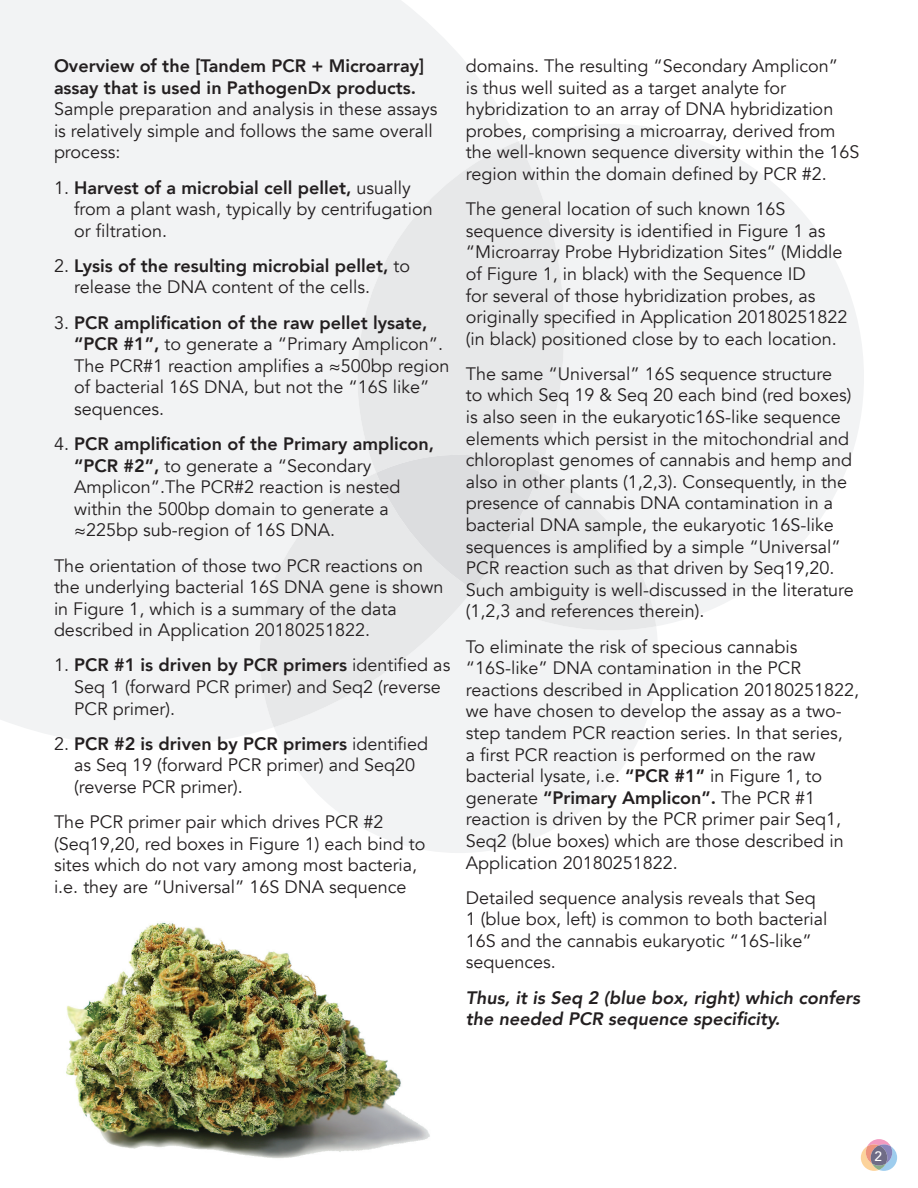
<style>
.page{position:relative;width:918px;height:1188px;background:#fff}
.page>*{position:absolute;margin:0;border:0;box-sizing:border-box;transform-origin:0 0}
.t1{font:18px/21.6px "Avenir";color:#231f20}
.t2{font:italic 800 18px/21.6px "Avenir";color:#231f20}
.t3{font:800 18px/21.6px "Avenir";color:#231f20}
.t4{font:500 13.65px "Avenir";color:#fff}
.s1{font-weight:800}
</style>
<div class="page">
<svg style="left:861px;top:1139px;width:36px;height:32px"></svg>
<div style="left:0;top:0;width:518px;height:746px;background:#f2f3f4"></div>
<svg style="left:521px;top:124px;width:343px;height:502px;fill:#f2f3f4"></svg>
<svg style="left:357px;top:141px;width:207px;height:332px;fill:#e7e8e9"></svg>
<svg style="left:274px;top:590px;width:384px;height:263px;fill:#f2f3f4"></svg>
<svg style="left:260px;top:473px;width:213px;height:254px;fill:#e7e8e9"></svg>
<svg style="left:376px;top:455px;width:280px;height:175px"></svg>
<img style="left:66px;top:922px;width:364px;height:236px">
<p class="t3" style="left:54px;top:55px;width:372px">Overview of the [Tandem PCR + Microarray] assay that is used in PathogenDx products.</p>
<p class="t1" style="left:54px;top:99px;width:385px">Sample preparation and analysis in these assays is relatively simple and follows the same overall process:</p>
<p class="t1" style="left:74px;top:177px;width:360px;text-indent:-20px">1. <span class="s1">Harvest of a microbial cell pellet,</span> usually from a plant wash, typically by centrifugation or filtration.</p>
<p class="t1" style="left:74px;top:255px;width:337px;text-indent:-20px">2. <span class="s1">Lysis of the resulting microbial pellet,</span> to release the DNA content of the cells.</p>
<p class="t1" style="left:74px;top:312px;width:377px;text-indent:-20px">3. <span class="s1">PCR amplification of the raw pellet lysate, “PCR #1”,</span> to generate a “Primary Amplicon”.<br>The PCR#1 reaction amplifies a ≈500bp region of bacterial 16S DNA, but not the “16S like” sequences.</p>
<p class="t1" style="left:74px;top:433px;width:361px;text-indent:-20px">4. <span class="s1">PCR amplification of the Primary amplicon, “PCR #2”,</span> to generate a “Secondary Amplicon”.The PCR#2 reaction is nested within the 500bp domain to generate a ≈225bp sub-region of 16S DNA.</p>
<p class="t1" style="left:54px;top:555px;width:391px">The orientation of those two PCR reactions on the underlying bacterial 16S DNA gene is shown in Figure 1, which is a summary of the data described in Application 20180251822.</p>
<p class="t1" style="left:74px;top:655px;width:378px;text-indent:-20px">1. <span class="s1">PCR #1 is driven by PCR primers</span> identified as<br>Seq 1 (forward PCR primer) and Seq2 (reverse<br>PCR primer).</p>
<p class="t1" style="left:74px;top:733px;width:356px;text-indent:-20px">2. <span class="s1">PCR #2 is driven by PCR primers</span> identified as Seq 19 (forward PCR primer) and Seq20 (reverse PCR primer).</p>
<p class="t1" style="left:54px;top:811px;width:373px">The PCR primer pair which drives PCR #2 (Seq19,20, red boxes in Figure 1) each bind to sites which do not vary among most bacteria, i.e. they are “Universal” 16S DNA sequence</p>
<p class="t1" style="left:466px;top:55px;width:395px">domains. The resulting “Secondary Amplicon”<br>is thus well suited as a target analyte for hybridization to an array of DNA hybridization probes, comprising a microarray, derived from the well-known sequence diversity within the 16S region within the domain defined by PCR #2.</p>
<p class="t1" style="left:466px;top:198px;width:383px">The general location of such known 16S sequence diversity is identified in Figure 1 as “Microarray Probe Hybridization Sites” (Middle of Figure 1, in black) with the Sequence ID<br>for several of those hybridization probes, as originally specified in Application 20180251822 (in black) positioned close by to each location.</p>
<p class="t1" style="left:466px;top:363px;width:390px">The same “Universal” 16S sequence structure<br>to which Seq 19 &amp; Seq 20 each bind (red boxes) is also seen in the eukaryotic16S-like sequence elements which persist in the mitochondrial and chloroplast genomes of cannabis and hemp and also in other plants (1,2,3). Consequently, in the presence of cannabis DNA contamination in a bacterial DNA sample, the eukaryotic 16S-like sequences is amplified by a simple “Universal” PCR reaction such as that driven by Seq19,20.<br>Such ambiguity is well-discussed in the literature (1,2,3 and references therein).</p>
<p class="t1" style="left:466px;top:636px;width:395px">To eliminate the risk of specious cannabis “16S-like” DNA contamination in the PCR reactions described in Application 20180251822, we have chosen to develop the assay as a two&shy;step tandem PCR reaction series. In that series,<br>a first PCR reaction is performed on the raw bacterial lysate, i.e. <span class="s1">“PCR #1”</span> in Figure 1, to generate <span class="s1">“Primary Amplicon”.</span> The PCR #1 reaction is driven by the PCR primer pair Seq1, Seq2 (blue boxes) which are those described in Application 20180251822.</p>
<p class="t1" style="left:466px;top:887px;width:363px">Detailed sequence analysis reveals that Seq 1 (blue box, left) is common to both bacterial 16S and the cannabis eukaryotic “16S-like” sequences.</p>
<p class="t2" style="left:466px;top:987px;width:396px">Thus, it is Seq 2 (blue box, right) which confers the needed PCR sequence specificity.</p>
<p class="t4" style="left:874px;top:1144px;width:9px">2</p>
</div>
